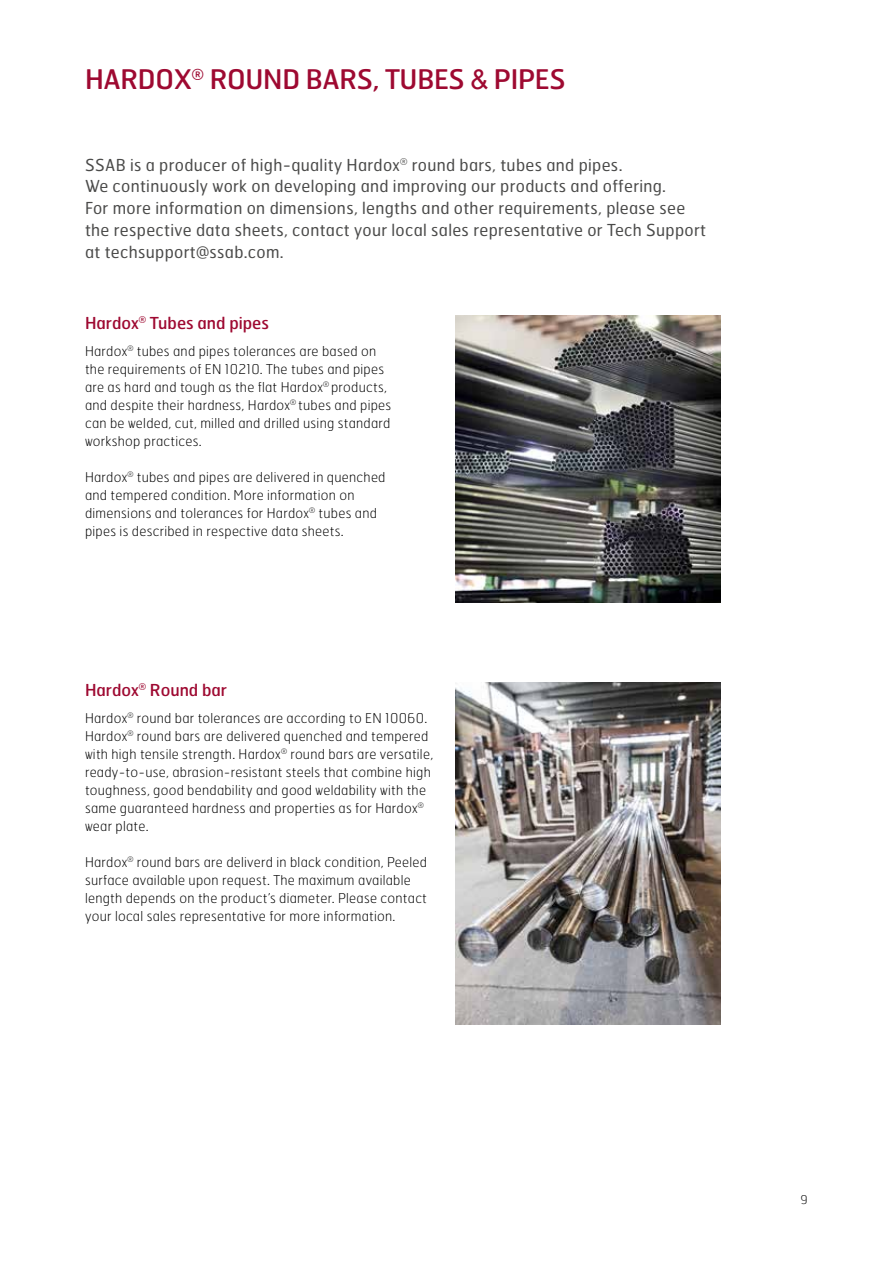
<style>
.page{position:relative;width:893px;height:1263px;background:#fff}
.page>*{position:absolute;margin:0;border:0;box-sizing:border-box;transform-origin:0 0}
.t1{font:27px "Hermes FB";letter-spacing:-.01em;color:#9e0931}
.t2{font:16.5px/21.8px "Hermes FB";letter-spacing:.02em;color:#4a4a49}
.t3{font:16.5px "Hermes FB";color:#9e0931}
.t4{font:100 13.5px/18px "Hermes FB";letter-spacing:.02em;color:#000}
.t5{font:100 12px "Hermes FB";color:#000}
.s1{font-family:"Arial"}
</style>
<div class="page">
<img style="left:455px;top:316px;width:266px;height:287px">
<img style="left:455px;top:683px;width:266px;height:341px">
<h1 class="t1" style="left:85px;top:62px;width:482px">HARDOX<sup>®</sup> ROUND BARS, TUBES <span class="s1">&amp;</span> PIPES</h1>
<p class="t2" style="left:85px;top:153px;width:623px">SSAB is a producer of high-quality Hardox<sup>®</sup> round bars, tubes and pipes.<br>We continuously work on developing and improving our products and offering.<br>For more information on dimensions, lengths and other requirements, please see the respective data sheets, contact your local sales representative or Tech Support at techsupport@ssab.com.</p>
<p class="t3" style="left:85px;top:312px;width:185px">Hardox<sup>®</sup> Tubes and pipes</p>
<p class="t4" style="left:85px;top:341px;width:308px">Hardox<sup>®</sup> tubes and pipes tolerances are based on the requirements of EN 10210. The tubes and pipes are as hard and tough as the flat Hardox<sup>®</sup> products, and despite their hardness, Hardox<sup>®</sup> tubes and pipes can be welded, cut, milled and drilled using standard workshop practices.</p>
<p class="t4" style="left:85px;top:467px;width:302px">Hardox<sup>®</sup> tubes and pipes are delivered in quenched and tempered condition. More information on dimensions and tolerances for Hardox<sup>®</sup> tubes and pipes is described in respective data sheets.</p>
<p class="t3" style="left:85px;top:679px;width:143px">Hardox<sup>®</sup> Round bar</p>
<p class="t4" style="left:85px;top:708px;width:350px">Hardox<sup>®</sup> round bar tolerances are according to EN 10060.<br>Hardox<sup>®</sup> round bars are delivered quenched and tempered with high tensile strength. Hardox<sup>®</sup> round bars are versatile, ready-to-use, abrasion-resistant steels that combine high toughness, good bendability and good weldability with the same guaranteed hardness and properties as for Hardox<sup>® </sup>wear plate.</p>
<p class="t4" style="left:85px;top:852px;width:344px">Hardox<sup>®</sup> round bars are deliverd in black condition, Peeled surface available upon request. The maximum available length depends on the product’s diameter. Please contact your local sales representative for more information.</p>
<p class="t5" style="left:801px;top:1192px;width:9px">9</p>
</div>
